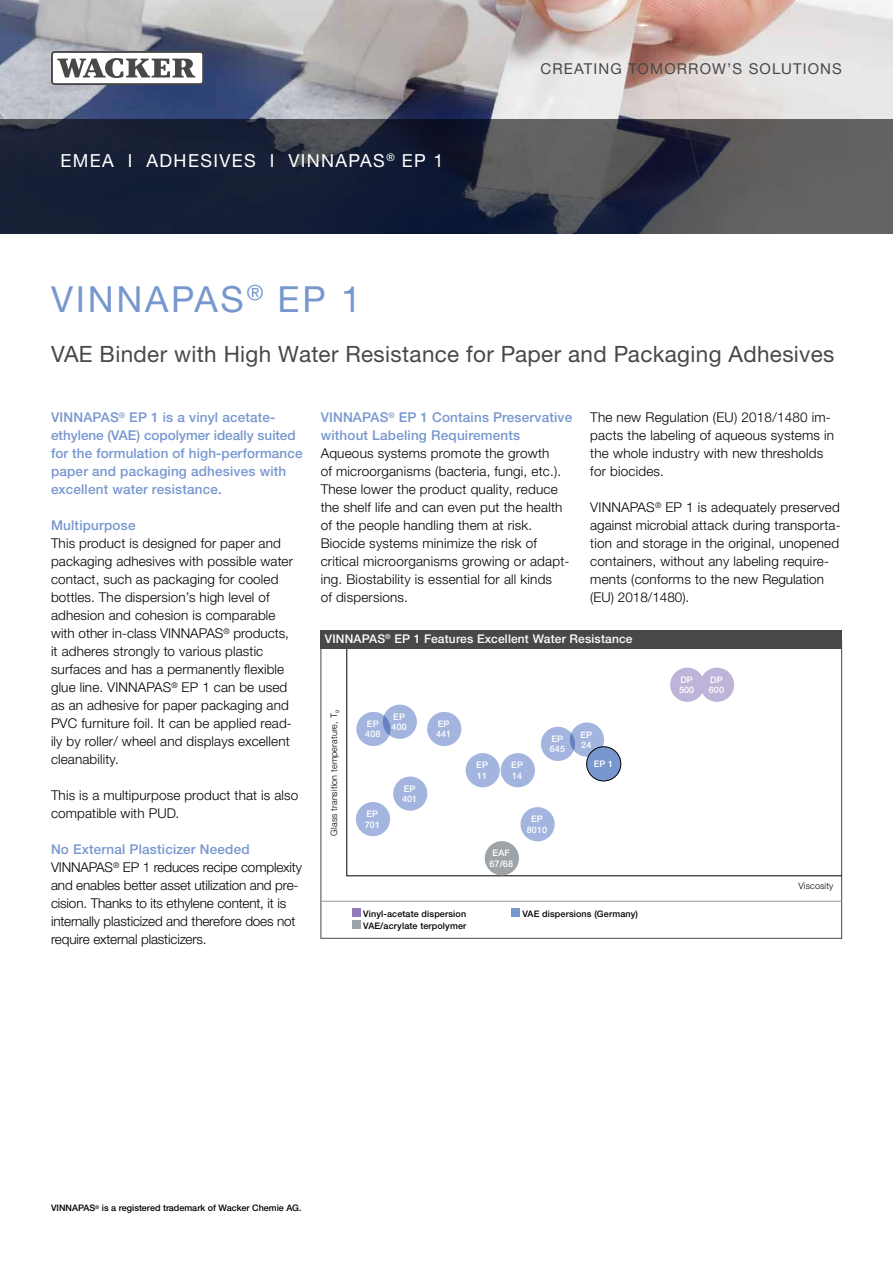
<style>
.page{position:relative;width:893px;height:1263px;background:#fff}
.page>*{position:absolute;margin:0;border:0;box-sizing:border-box;transform-origin:0 0}
.t1{font:36px "Neue Helveticafor WACKER 55";letter-spacing:.075em;color:#7797cf}
.t2{font:22.5px "Neue Helveticafor WACKER 55";letter-spacing:.015em;color:#484847}
.t3{font:18px "Neue Helveticafor WACKER 55";letter-spacing:.075em;color:#fff}
.t4{font:15px "Neue Helveticafor WACKER 55";letter-spacing:.075em;color:#484847}
.t5{font:13.5px/18px "Neue Helveticafor WACKER 45";letter-spacing:.01em;color:#000}
.t6{font:13.5px/18px "Neue Helveticafor WACKER 65";letter-spacing:.015em;color:#7797cf}
.t7{font:13.5px/18px "Neue Helveticafor WACKER 45";letter-spacing:-.01em;color:#000}
.t8{font:12px "Neue Helveticafor WACKER 65";letter-spacing:.015em;color:#fff}
.t9{font:9px "Neue Helveticafor WACKER 65";letter-spacing:.015em;color:#000}
.t10{font:9px/10.5px "Neue Helveticafor WACKER 65";letter-spacing:.015em;color:#fff}
.t11{font:9px "Neue Helveticafor WACKER 45";letter-spacing:.015em;color:#000}
</style>
<div class="page">
<img style="left:0;top:0;width:893px;height:119px">
<svg style="left:0;top:119px;width:893px;height:115px;background:#313644"></svg>
<svg style="left:51px;top:51px;width:153px;height:34px"></svg>
<div style="left:53px;top:53px;width:149px;height:30px;background:#fff;border-radius:2px"></div>
<svg style="left:57px;top:58px;width:138px;height:20px"></svg>
<hr style="left:321px;top:901px;width:521px;height:1px;background:#9ea3a7">
<hr style="left:347px;top:645px;width:1px;height:231px;background:#000">
<div style="left:321px;top:630px;width:521px;height:18px;background:#484847"></div>
<div style="left:352px;top:908px;width:9px;height:9px;background:#917ab7"></div>
<div style="left:511px;top:908px;width:9px;height:9px;background:#7797cf"></div>
<div style="left:352px;top:920px;width:9px;height:9px;background:#9ea3a7"></div>
<hr style="left:347px;top:875px;width:495px;height:1px;background:#000">
<div style="left:356px;top:802px;width:34px;height:34px;background:#a3b5de;border-radius:50%"></div>
<div style="left:393px;top:776px;width:34px;height:35px;background:#a3b5de;border-radius:50%"></div>
<div style="left:466px;top:753px;width:34px;height:34px;background:#a3b5de;border-radius:50%"></div>
<div style="left:501px;top:753px;width:34px;height:34px;background:#a3b5de;border-radius:50%"></div>
<div style="left:520px;top:807px;width:35px;height:34px;background:#a3b5de;border-radius:50%"></div>
<div style="left:485px;top:841px;width:34px;height:34px;background:#9ea3a7;border-radius:50%"></div>
<div style="left:670px;top:668px;width:34px;height:34px;background:#beb3d8;border-radius:50%"></div>
<div style="left:700px;top:668px;width:34px;height:34px;background:#beb3d8;border-radius:50%"></div>
<div style="left:541px;top:727px;width:34px;height:34px;background:#a3b5de;border-radius:50%"></div>
<div style="left:356px;top:712px;width:35px;height:34px;background:#a3b5de;border-radius:50%"></div>
<div style="left:427px;top:712px;width:34px;height:34px;background:#a3b5de;border-radius:50%"></div>
<div style="left:383px;top:705px;width:34px;height:34px;background:#a3b5de;border-radius:50%"></div>
<div style="left:570px;top:722px;width:34px;height:35px;background:#a3b5de;border-radius:50%"></div>
<div style="left:587px;top:747px;width:34px;height:34px;background:#7797cf;border-radius:50%"></div>
<div style="left:586px;top:746px;width:35px;height:35px;border:1px solid #000;border-radius:50%"></div>
<h3 class="t3" style="left:60px;top:149px;width:385px">EMEA I ADHESIVES I VINNAPAS<sup>®</sup> EP 1</h3>
<p class="t4" style="left:540px;top:59px;width:303px">CREATING TOMORROW’S SOLUTIONS</p>
<h1 class="t1" style="left:51px;top:277px;width:312px">VINNAPAS<sup>®</sup> EP 1</h1>
<h2 class="t2" style="left:51px;top:340px;width:785px">VAE Binder with High Water Resistance for Paper and Packaging Adhesives</h2>
<p class="t6" style="left:51px;top:408px;width:253px">VINNAPAS<sup>®</sup> EP 1 is a vinyl acetate&shy;ethylene (VAE) copolymer ideally suited for the formulation of high-performance paper and packaging adhesives with excellent water resistance.</p>
<p class="t6" style="left:51px;top:516px;width:86px">Multipurpose</p>
<p class="t5" style="left:51px;top:534px;width:243px">This product is designed for paper and packaging adhesives with possible water contact, such as packaging for cooled bottles. The dispersion’s high level of adhesion and cohesion is comparable with other in-class VINNAPAS<sup>®</sup> products, it adheres strongly to various plastic surfaces and has a permanently flexible glue line. VINNAPAS<sup>®</sup> EP 1 can be used as an adhesive for paper packaging and PVC furniture foil. It can be applied read&shy;ily by roller/ wheel and displays excellent cleanability.</p>
<p class="t5" style="left:51px;top:786px;width:249px">This is a multipurpose product that is also compatible with PUD.</p>
<p class="t6" style="left:51px;top:840px;width:200px">No External Plasticizer Needed</p>
<p class="t7" style="left:51px;top:858px;width:252px">VINNAPAS<sup>®</sup> EP 1 reduces recipe complexity and enables better asset utilization and pre&shy;cision. Thanks to its ethylene content, it is internally plasticized and therefore does not require external plasticizers.</p>
<p class="t6" style="left:321px;top:408px;width:253px">VINNAPAS<sup>®</sup> EP 1 Contains Preservative without Labeling Requirements</p>
<p class="t5" style="left:321px;top:444px;width:250px">Aqueous systems promote the growth<br>of microorganisms (bacteria, fungi, etc.).<br>These lower the product quality, reduce the shelf life and can even put the health of the people handling them at risk.<br>Biocide systems minimize the risk of critical microorganisms growing or adapt&shy;ing. Biostability is essential for all kinds<br>of dispersions.</p>
<p class="t5" style="left:590px;top:408px;width:245px">The new Regulation (EU) 2018/1480 im&shy;pacts the labeling of aqueous systems in the whole industry with new thresholds for biocides.</p>
<p class="t5" style="left:590px;top:498px;width:252px">VINNAPAS<sup>®</sup> EP 1 is adequately preserved against microbial attack during transporta&shy;tion and storage in the original, unopened containers, without any labeling require&shy;ments (conforms to the new Regulation (EU) 2018/1480).</p>
<p class="t8" style="left:325px;top:631px;width:309px">VINNAPAS<sup>®</sup> EP 1 Features Excellent Water Resistance</p>
<p class="t11" style="left:328px;top:836px;width:127px;rotate:-90deg">Glass transition temperature, T<sub>g</sub></p>
<p class="t10" style="left:392px;top:711px;width:17px">EP<br>400</p>
<p class="t10" style="left:365px;top:718px;width:17px">EP<br>408</p>
<p class="t10" style="left:436px;top:718px;width:17px">EP<br>441</p>
<p class="t10" style="left:365px;top:809px;width:17px">EP<br>701</p>
<p class="t10" style="left:402px;top:783px;width:17px">EP<br>401</p>
<p class="t10" style="left:476px;top:760px;width:13px">EP<br>11</p>
<p class="t10" style="left:511px;top:760px;width:13px">EP<br>14</p>
<p class="t10" style="left:550px;top:733px;width:17px">EP<br>645</p>
<p class="t10" style="left:489px;top:848px;width:25px;text-align:center">EAF<br>67/68</p>
<p class="t10" style="left:527px;top:814px;width:22px;text-align:center">EP<br>8010</p>
<p class="t10" style="left:580px;top:729px;width:13px">EP<br>24</p>
<p class="t10" style="left:594px;top:759px;width:21px">EP 1</p>
<p class="t9" style="left:363px;top:908px;width:105px">Vinyl-acetate dispersion</p>
<p class="t9" style="left:522px;top:908px;width:117px">VAE dispersions (Germany)</p>
<p class="t9" style="left:363px;top:920px;width:105px">VAE/acrylate terpolymer</p>
<p class="t10" style="left:679px;top:674px;width:17px">DP<br>500</p>
<p class="t10" style="left:709px;top:674px;width:17px">DP<br>600</p>
<p class="t11" style="left:798px;top:880px;width:36px">Viscosity</p>
<p class="t9" style="left:51px;top:1203px;width:252px">VINNAPAS<sup>®</sup> is a registered trademark of Wacker Chemie AG.</p>
</div>
